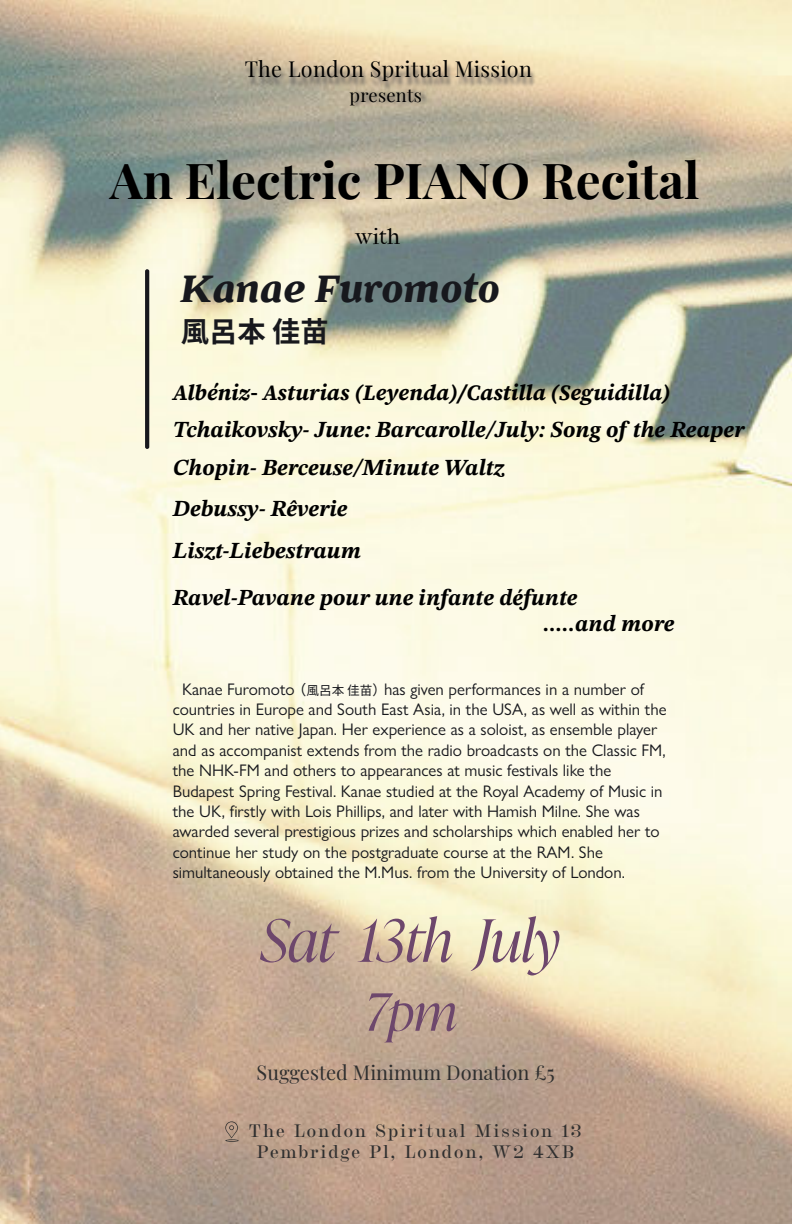
<style>
.page{position:relative;width:792px;height:1224px;background:#fff}
.page>*{position:absolute;margin:0;border:0;box-sizing:border-box;transform-origin:0 0}
.t1{font:italic 300 58.4px "Ivy Presto Display";color:#6d476c}
.t2{font:italic 300 51.3px "Ivy Presto Display";color:#6d476c}
.t3{font:700 49.5px "Playfair Display";color:#000}
.t4{font:italic 700 39.9px "Battlefin";color:#17181d}
.t5{font:700 28.3px "Source Han Sans JP";color:#17181d}
.t6{font:23.1px "IM FELL French Canon Roman";color:#000}
.t7{font:italic 700 23px/37.6px "STIX Two Text";color:#000}
.t8{font:italic 700 22.9px/26px "STIX Two Text";color:#000}
.t9{font:italic 700 22px "Source Serif 4 Sm Text";color:#000}
.t10{font:21.6px "Playfair Display";letter-spacing:.015em;color:#000}
.t11{font:20px "Playfair Display";color:#2f2f2f}
.t12{font:18.3px "Playfair Display";letter-spacing:.015em;color:#000}
.t13{font:500 18px/21.6px "Chapman";letter-spacing:.1em;color:#2f2f2f;text-align:center}
.t14{font:16.8px/20.4px "Gill Sans Nova";color:#17181d}
.s1{font-family:"Source Han Sans JP";font-size:14.2px}
.s2{font-family:"Source Han Sans JP";font-size:12.6px}
.s3{font-family:"Source Han Sans JP";font-size:13.7px}
</style>
<div class="page">
<img style="left:0;top:0;width:792px;height:1224px">
<img style="left:220px;top:49px;width:352px;height:67px">
<svg style="left:145px;top:269px;width:4px;height:180px"></svg>
<hr style="left:225px;top:1139px;width:14px;height:3px;background:#2f2f2f;border-radius:50%">
<svg style="left:225px;top:1121px;width:13px;height:20px"></svg>
<p class="t10" style="left:245px;top:52px;width:289px">The London Spritual Mission</p>
<p class="t12" style="left:350px;top:81px;width:74px">presents</p>
<h3 class="t3" style="left:110px;top:141px;width:591px">An Electric PIANO Recital</h3>
<h3 class="t6" style="left:355px;top:223px;width:47px">with</h3>
<h3 class="t4" style="left:181px;top:267px;width:321px">Kanae Furomoto</h3>
<h3 class="t5" style="left:181px;top:316px;width:150px">風呂本 佳苗</h3>
<h3 class="t9" style="left:173px;top:378px;width:500px">Albéniz- Asturias (Leyenda)/Castilla (Seguidilla)</h3>
<h3 class="t7" style="left:173px;top:411px;width:573px">Tchaikovsky- June: Barcarolle/July: Song of the Reaper<br>Chopin- Berceuse/Minute Waltz</h3>
<h3 class="t7" style="left:173px;top:488px;width:190px;line-height:42.5px">Debussy- Rêverie<br>Liszt-Liebestraum</h3>
<h3 class="t8" style="left:544px;top:585px;width:132px;text-indent:-371px">Ravel-Pavane pour une infante défunte<br>.....and more</h3>
<p class="t14" style="left:173px;top:679px;width:495px;text-indent:9px">Kanae Furomoto <span class="s1">（</span><span class="s2">風呂本 佳苗</span><span class="s3">）</span>has given performances in a number of countries in Europe and South East Asia, in the USA, as well as within the UK and her native Japan. Her experience as a soloist, as ensemble player and as accompanist extends from the radio broadcasts on the Classic FM, the NHK-FM and others to appearances at music festivals like the Budapest Spring Festival. Kanae studied at the Royal Academy of Music in the UK, firstly with Lois Phillips, and later with Hamish Milne. She was awarded several prestigious prizes and scholarships which enabled her to continue her study on the postgraduate course at the RAM. She simultaneously obtained the M.Mus. from the University of London.</p>
<h1 class="t1" style="left:261px;top:899px;width:301px">Sat 13th July</h1>
<h2 class="t2" style="left:365px;top:975px;width:93px">7pm</h2>
<p class="t11" style="left:257px;top:1056px;width:300px">Suggested Minimum Donation £5</p>
<p class="t13" style="left:249px;top:1118px;width:334px">The London Spiritual Mission 13<br>Pembridge Pl, London, W2 4XB</p>
</div>
